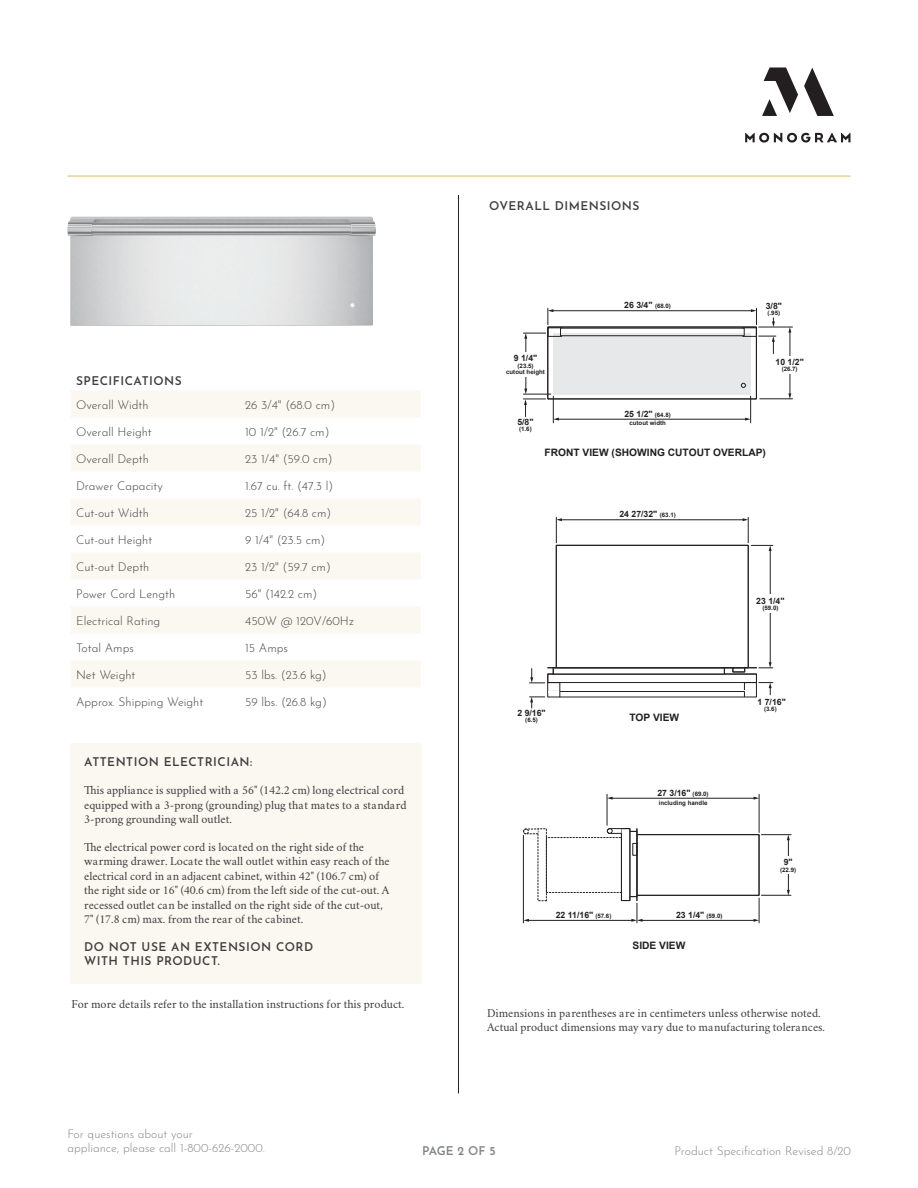
<style>
.page{position:relative;width:918px;height:1188px;background:#fff}
.page>*{position:absolute;margin:0;border:0;box-sizing:border-box;transform-origin:0 0}
.BODY_COPY{font:12px/14.4px "Crimson";color:#3e3e3f}
.SPECIFATION_COPY{font:300 12px "Josefin Sans";color:#3e3e3f}
.t1{font:300 12px/14.4px "Josefin Sans";color:#808285}
.BODY_COPY-2{font:600 12px/14.4px "Josefin Sans";letter-spacing:.04em;color:#3e3e3f}
.FOOT_NOTE{font:12px "Crimson";color:#3e3e3f}
.SPECIFATION_COPY-2{font:600 12px "Josefin Sans";letter-spacing:.04em;color:#3e3e3f}
.t2{font:600 12px "Josefin Sans";letter-spacing:-.015em;color:#808285}
.t3{font:700 10.2px "Arial";color:#231f20}
.t4{font:700 8.7px "Arial";color:#231f20}
.t5{font:700 6.15px/6.1px "Arial";color:#231f20;text-align:center}
.s1{font-size:6.15px}
</style>
<div class="page">
<svg style="left:745px;top:68px;width:105px;height:75px"></svg>
<hr style="left:458px;top:195px;width:1px;height:899px;background:#231f20">
<hr style="left:68px;top:176px;width:782px;height:1px;background:#dcbf7e">
<div style="left:546px;top:837px;width:76px;height:56px;border:1px dashed #231f20"></div>
<div style="left:538px;top:829px;width:9px;height:72px;border:1px dashed #231f20"></div>
<div style="left:553px;top:333px;width:198px;height:61px;background:#e7e8e9"></div>
<svg style="left:741px;top:383px;width:5px;height:5px"></svg>
<div style="left:547px;top:327px;width:210px;height:72px;border:1px solid #231f20"></div>
<svg style="left:772px;top:318px;width:3px;height:9px"></svg>
<hr style="left:558px;top:419px;width:188px;height:1px;background:#231f20">
<hr style="left:552px;top:310px;width:200px;height:1px;background:#231f20">
<hr style="left:790px;top:332px;width:1px;height:62px;background:#231f20">
<svg style="left:788px;top:393px;width:3px;height:6px"></svg>
<svg style="left:788px;top:328px;width:3px;height:5px"></svg>
<div style="left:787px;top:356px;width:6px;height:17px;background:#fff"></div>
<hr style="left:526px;top:338px;width:1px;height:52px;background:#231f20">
<div style="left:521px;top:353px;width:9px;height:24px;background:#fff"></div>
<hr style="left:760px;top:399px;width:33px;height:1px;background:#231f20">
<svg style="left:759px;top:336px;width:17px;height:18px"></svg>
<hr style="left:759px;top:327px;width:34px;height:1px;background:#231f20">
<svg style="left:751px;top:308px;width:6px;height:17px"></svg>
<svg style="left:548px;top:308px;width:5px;height:17px"></svg>
<svg style="left:523px;top:333px;width:23px;height:6px"></svg>
<svg style="left:523px;top:389px;width:36px;height:34px"></svg>
<svg style="left:745px;top:396px;width:6px;height:27px"></svg>
<hr style="left:788px;top:839px;width:1px;height:52px;background:#231f20">
<svg style="left:787px;top:890px;width:3px;height:5px"></svg>
<svg style="left:787px;top:835px;width:3px;height:5px"></svg>
<div style="left:785px;top:857px;width:6px;height:17px;background:#fff"></div>
<hr style="left:612px;top:798px;width:143px;height:1px;background:#231f20">
<svg style="left:608px;top:797px;width:5px;height:3px"></svg>
<svg style="left:754px;top:797px;width:5px;height:3px"></svg>
<hr style="left:528px;top:920px;width:104px;height:1px;background:#231f20">
<hr style="left:761px;top:895px;width:30px;height:1px;background:#231f20">
<hr style="left:761px;top:834px;width:30px;height:1px;background:#231f20">
<hr style="left:607px;top:794px;width:1px;height:31px;background:#231f20">
<hr style="left:759px;top:794px;width:1px;height:38px;background:#231f20">
<hr style="left:523px;top:835px;width:1px;height:88px;background:#231f20">
<svg style="left:607px;top:828px;width:153px;height:95px"></svg>
<svg style="left:523px;top:829px;width:15px;height:5px"></svg>
<div style="left:560px;top:328px;width:185px;height:8px;border:1px solid #231f20"></div>
<div style="left:548px;top:328px;width:14px;height:9px;border:1px solid #231f20"></div>
<div style="left:742px;top:328px;width:15px;height:9px;border:1px solid #231f20"></div>
<svg style="left:530px;top:517px;width:243px;height:191px"></svg>
<svg style="left:71px;top:391px;width:349px;height:296px;fill:#fbf8f2"></svg>
<div style="left:71px;top:744px;width:351px;height:240px;background:#fbf8f2"></div>
<img style="left:68px;top:217px;width:308px;height:108px">
<p class="SPECIFATION_COPY-2" style="left:76px;top:371px;width:107px">SPECIFICATIONS</p>
<p class="SPECIFATION_COPY" style="left:76px;top:395px;width:74px">Overall Width</p>
<p class="SPECIFATION_COPY" style="left:245px;top:395px;width:92px">26 3/4" (68.0 cm)</p>
<p class="SPECIFATION_COPY" style="left:76px;top:422px;width:77px">Overall Height</p>
<p class="SPECIFATION_COPY" style="left:245px;top:422px;width:86px">10 1/2" (26.7 cm)</p>
<p class="SPECIFATION_COPY" style="left:76px;top:449px;width:74px">Overall Depth</p>
<p class="SPECIFATION_COPY" style="left:245px;top:449px;width:89px">23 1/4" (59.0 cm)</p>
<p class="SPECIFATION_COPY" style="left:76px;top:476px;width:88px">Drawer Capacity</p>
<p class="SPECIFATION_COPY" style="left:245px;top:476px;width:90px">1.67 cu. ft. (47.3 l)</p>
<p class="SPECIFATION_COPY" style="left:76px;top:503px;width:74px">Cut-out Width</p>
<p class="SPECIFATION_COPY" style="left:245px;top:503px;width:88px">25 1/2" (64.8 cm)</p>
<p class="SPECIFATION_COPY" style="left:76px;top:530px;width:78px">Cut-out Height</p>
<p class="SPECIFATION_COPY" style="left:245px;top:530px;width:82px">9 1/4" (23.5 cm)</p>
<p class="SPECIFATION_COPY" style="left:76px;top:557px;width:75px">Cut-out Depth</p>
<p class="SPECIFATION_COPY" style="left:245px;top:557px;width:87px">23 1/2" (59.7 cm)</p>
<p class="SPECIFATION_COPY" style="left:76px;top:584px;width:101px">Power Cord Length</p>
<p class="SPECIFATION_COPY" style="left:245px;top:584px;width:74px">56" (142.2 cm)</p>
<p class="SPECIFATION_COPY" style="left:76px;top:611px;width:86px">Electrical Rating</p>
<p class="SPECIFATION_COPY" style="left:245px;top:611px;width:110px">450W @ 120V/60Hz</p>
<p class="SPECIFATION_COPY" style="left:76px;top:638px;width:59px">Total Amps</p>
<p class="SPECIFATION_COPY" style="left:245px;top:638px;width:44px">15 Amps</p>
<p class="SPECIFATION_COPY" style="left:76px;top:665px;width:61px">Net Weight</p>
<p class="SPECIFATION_COPY" style="left:245px;top:665px;width:83px">53 lbs. (23.6 kg)</p>
<p class="SPECIFATION_COPY" style="left:76px;top:693px;width:129px">Approx. Shipping Weight</p>
<p class="SPECIFATION_COPY" style="left:245px;top:693px;width:83px">59 lbs. (26.8 kg)</p>
<p class="BODY_COPY-2" style="left:84px;top:753px;width:170px">ATTENTION ELECTRICIAN:</p>
<p class="BODY_COPY" style="left:84px;top:782px;width:324px">This appliance is supplied with a 56" (142.2 cm) long electrical cord equipped with a 3-prong (grounding) plug that mates to a standard<br>3-prong grounding wall outlet.</p>
<p class="BODY_COPY" style="left:84px;top:839px;width:307px">The electrical power cord is located on the right side of the warming drawer. Locate the wall outlet within easy reach of the electrical cord in an adjacent cabinet, within 42" (106.7 cm) of the right side or 16" (40.6 cm) from the left side of the cut-out. A recessed outlet can be installed on the right side of the cut-out, 7" (17.8 cm) max. from the rear of the cabinet.</p>
<p class="BODY_COPY-2" style="left:84px;top:938px;width:231px">DO NOT USE AN EXTENSION CORD<br>WITH THIS PRODUCT.</p>
<p class="FOOT_NOTE" style="left:71px;top:996px;width:334px">For more details refer to the installation instructions for this product.</p>
<p class="BODY_COPY-2" style="left:489px;top:197px;width:152px">OVERALL DIMENSIONS</p>
<p class="t4" style="left:514px;top:353px;width:25px">9 1/4"</p>
<p class="t5" style="left:506px;top:363px;width:40px">(23.5)<br>cutout height</p>
<p class="t4" style="left:517px;top:416px;width:18px">5/8"</p>
<p class="t5" style="left:519px;top:426px;width:14px">(1.6)</p>
<p class="t4" style="left:624px;top:299px;width:48px">26 3/4" <span class="s1">(68.0)</span></p>
<p class="t4" style="left:624px;top:408px;width:48px">25 1/2" <span class="s1">(64.8)</span></p>
<p class="t5" style="left:629px;top:420px;width:38px">cutout width</p>
<p class="t4" style="left:766px;top:300px;width:18px">3/8"</p>
<p class="t5" style="left:768px;top:310px;width:14px">(.95)</p>
<p class="t4" style="left:776px;top:356px;width:30px">10 1/2"</p>
<p class="t5" style="left:782px;top:366px;width:18px">(26.7)</p>
<p class="t3" style="left:545px;top:446px;width:223px">FRONT VIEW (SHOWING CUTOUT OVERLAP)</p>
<p class="t4" style="left:619px;top:508px;width:58px">24 27/32" <span class="s1">(63.1)</span></p>
<p class="t4" style="left:756px;top:595px;width:30px">23 1/4"</p>
<p class="t5" style="left:762px;top:605px;width:18px">(59.0)</p>
<p class="t4" style="left:517px;top:707px;width:30px">2 9/16"</p>
<p class="t5" style="left:525px;top:717px;width:14px">(6.5)</p>
<p class="t3" style="left:630px;top:711px;width:51px">TOP VIEW</p>
<p class="t4" style="left:657px;top:787px;width:53px">27 3/16" <span class="s1">(69.0)</span></p>
<p class="t5" style="left:659px;top:800px;width:50px">including handle</p>
<p class="t4" style="left:556px;top:909px;width:57px">22 11/16" <span class="s1">(57.6)</span></p>
<p class="t4" style="left:676px;top:909px;width:48px">23 1/4" <span class="s1">(59.0)</span></p>
<p class="t3" style="left:633px;top:939px;width:54px">SIDE VIEW</p>
<p class="t4" style="left:758px;top:696px;width:30px">1 7/16"</p>
<p class="t5" style="left:764px;top:706px;width:14px">(3.6)</p>
<p class="t4" style="left:784px;top:857px;width:10px">9"</p>
<p class="t5" style="left:780px;top:866px;width:18px">(22.9)</p>
<p class="BODY_COPY" style="left:487px;top:1006px;width:340px;line-height:13.5px">Dimensions in parentheses are in centimeters unless otherwise noted.<br>Actual product dimensions may vary due to manufacturing tolerances.</p>
<p class="t1" style="left:68px;top:1125px;width:199px">For questions about your<br>appliance, please call 1-800-626-2000.</p>
<p class="t2" style="left:422px;top:1140px;width:75px">PAGE 2 OF 5</p>
<p class="t1" style="left:674px;top:1142px;width:178px">Product Specification Revised 8/20</p>
</div>
